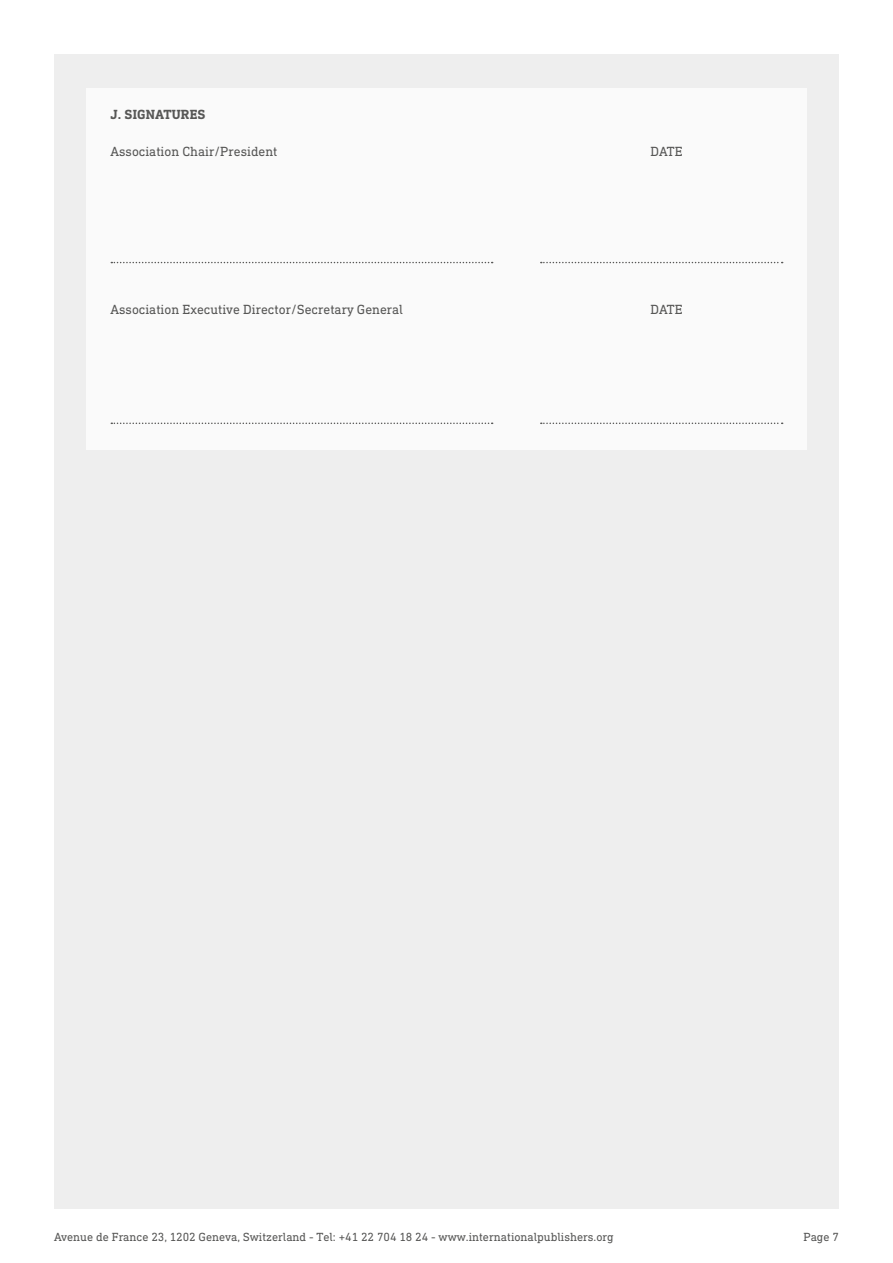
<style>
.page{position:relative;width:893px;height:1263px;background:#fff}
.page>*{position:absolute;margin:0;border:0;box-sizing:border-box;transform-origin:0 0}
.t1{font:13.5px "DIN Next Slab Pro";color:#575756}
.t2{font:700 13.5px "DIN Next Slab Pro";letter-spacing:.01em;color:#575756}
.t3{font:12px "DIN Next Slab Pro";color:#575756}
</style>
<div class="page">
<div style="left:54px;top:54px;width:785px;height:1155px;background:#eee"></div>
<div style="left:86px;top:88px;width:721px;height:361px;background:#fafafa"></div>
<svg style="left:111px;top:262px;width:382px;height:1px"></svg>
<svg style="left:111px;top:423px;width:382px;height:1px"></svg>
<svg style="left:541px;top:262px;width:242px;height:1px"></svg>
<svg style="left:541px;top:423px;width:242px;height:1px"></svg>
<p class="t2" style="left:111px;top:106px;width:96px">J. SIGNATURES</p>
<p class="t1" style="left:111px;top:143px;width:168px">Association Chair/President</p>
<p class="t1" style="left:651px;top:143px;width:33px">DATE</p>
<p class="t1" style="left:111px;top:302px;width:294px">Association Executive Director/Secretary General</p>
<p class="t1" style="left:651px;top:302px;width:33px">DATE</p>
<p class="t3" style="left:54px;top:1229px;width:561px">Avenue de France 23, 1202 Geneva, Switzerland - Tel: +41 22 704 18 24 - www.internationalpublishers.org</p>
<p class="t3" style="left:804px;top:1229px;width:37px">Page 7</p>
</div>
